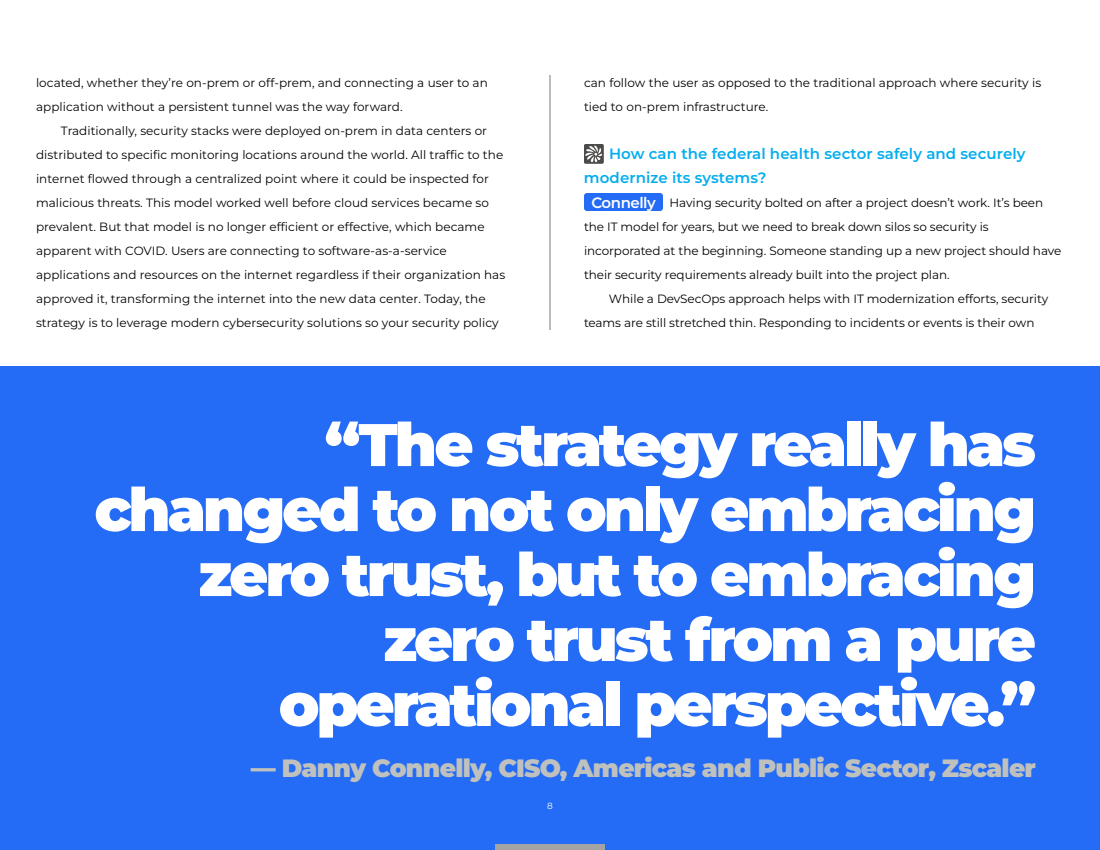
<style>
.page{position:relative;width:1100px;height:850px;background:#fff}
.page>*{position:absolute;margin:0;border:0;box-sizing:border-box;transform-origin:0 0}
.t1{font:900 60px/65px "Montserrat";letter-spacing:-.05em;color:#fff;text-align:right}
.t2{font:900 25px "Montserrat";letter-spacing:-.03em;color:#bfc1be}
.t3{font:600 15px/24px "Montserrat";letter-spacing:.005em;color:#05adee}
.t4{font:600 15px "Montserrat";letter-spacing:-.03em;color:#fff}
.t5{font:12px/24px "Montserrat";letter-spacing:.005em;color:#000}
.t6{font:9px "Montserrat";color:#fff}
</style>
<div class="page">
<div style="left:0;top:366px;width:1100px;height:484px;background:#246bf5"></div>
<hr style="left:550px;top:75px;width:1px;height:255px;background:#79797b">
<div style="left:584px;top:144px;width:20px;height:20px;background:#4d4b49;border-radius:2px"></div>
<svg style="left:585px;top:145px;width:17px;height:17px"></svg>
<div style="left:584px;top:193px;width:79px;height:18px;background:#246bf5;border-radius:3px"></div>
<div style="left:495px;top:844px;width:110px;height:6px;background:#a3a3a3"></div>
<p class="t5" style="left:36px;top:70px;width:453px">located, whether they’re on-prem or off-prem, and connecting a user to an application without a persistent tunnel was the way forward.</p>
<p class="t5" style="left:36px;top:118px;width:471px;text-indent:25px">Traditionally, security stacks were deployed on-prem in data centers or distributed to specific monitoring locations around the world. All traffic to the internet flowed through a centralized point where it could be inspected for malicious threats. This model worked well before cloud services became so prevalent. But that model is no longer efficient or effective, which became apparent with COVID. Users are connecting to software-as-a-service applications and resources on the internet regardless if their organization has approved it, transforming the internet into the new data center. Today, the strategy is to leverage modern cybersecurity solutions so your security policy</p>
<p class="t5" style="left:584px;top:70px;width:459px">can follow the user as opposed to the traditional approach where security is tied to on-prem infrastructure.</p>
<p class="t3" style="left:584px;top:141px;width:443px;text-indent:25px">How can the federal health sector safely and securely modernize its systems?</p>
<p class="t5" style="left:584px;top:190px;width:479px;text-indent:86px">Having security bolted on after a project doesn’t work. It’s been the IT model for years, but we need to break down silos so security is incorporated at the beginning. Someone standing up a new project should have their security requirements already built into the project plan.</p>
<p class="t5" style="left:584px;top:286px;width:466px;text-indent:25px">While a DevSecOps approach helps with IT modernization efforts, security teams are still stretched thin. Responding to incidents or events is their own</p>
<p class="t4" style="left:592px;top:192px;width:66px">Connelly</p>
<h1 class="t1" style="left:94px;top:408px;width:943px">“The strategy really has changed to not only embracing zero trust, but to embracing zero trust from a pure operational perspective.”</h1>
<h2 class="t2" style="left:251px;top:750px;width:787px">— Danny Connelly, CISO, Americas and Public Sector, Zscaler</h2>
<p class="t6" style="left:547px;top:799px;width:7px">8</p>
</div>
